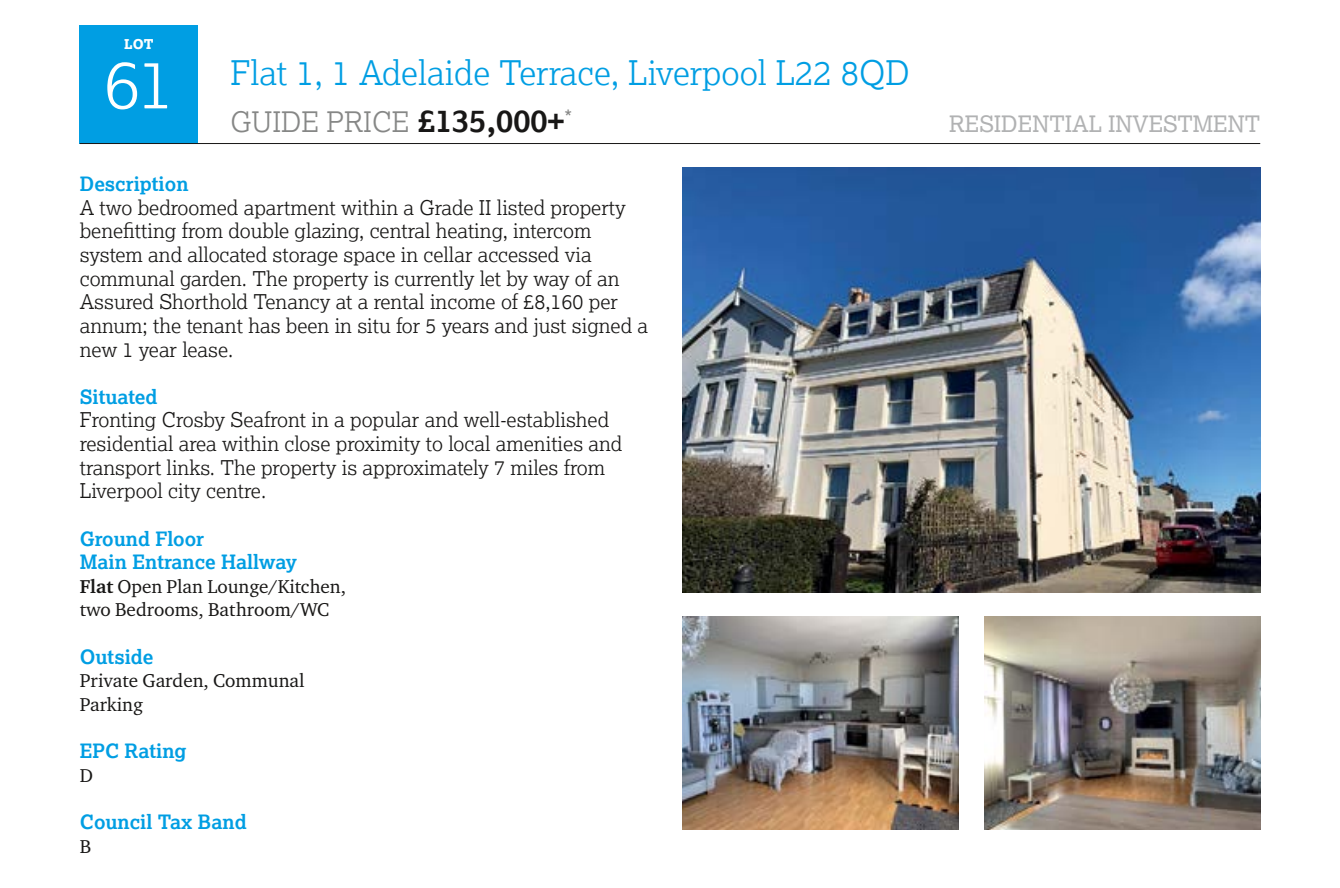
<style>
.page{position:relative;width:1340px;height:888px;background:#fff}
.page>*{position:absolute;margin:0;border:0;box-sizing:border-box;transform-origin:0 0}
.t1{font:300 67.5px "Lexia";color:#fff}
.t2{font:300 33.75px "Lexia";color:#009ee3}
.t3{font:300 28.12px "Lexia";color:#868786}
.t4{font:22.5px "Lexia";color:#b1b2b3}
.t5{font:300 20.25px/23.6px "Lexia";color:#181716}
.t6{font:700 19.8px/23.6px "Lexia";color:#009ee3}
.t7{font:19.12px/23.6px "Charter ITC Pro";color:#181716}
.t8{font:800 13.5px "Lexia";color:#fff}
.s1{font-weight:700;font-size:31.5px;color:#181716}
.s2{font-weight:700}
</style>
<div class="page">
<div style="left:80px;top:26px;width:118px;height:118px;background:#009ee3"></div>
<hr style="left:80px;top:143px;width:1180px;height:1px;background:#181716">
<img style="left:682px;top:616px;width:276px;height:213px">
<img style="left:984px;top:616px;width:276px;height:213px">
<img style="left:682px;top:167px;width:578px;height:426px">
<p class="t8" style="left:124px;top:36px;width:31px">LOT</p>
<h1 class="t1" style="left:104px;top:41px;width:72px">61</h1>
<h2 class="t2" style="left:230px;top:51px;width:680px">Flat 1, 1 Adelaide Terrace, Liverpool L22 8QD</h2>
<h3 class="t3" style="left:230px;top:104px;width:343px">GUIDE PRICE <span class="s1">£135,000+</span><sup>*</sup></h3>
<p class="t4" style="left:949px;top:110px;width:313px">RESIDENTIAL INVESTMENT</p>
<p class="t6" style="left:80px;top:172px;width:110px">Description</p>
<p class="t5" style="left:80px;top:195px;width:570px">A two bedroomed apartment within a Grade II listed property benefitting from double glazing, central heating, intercom system and allocated storage space in cellar accessed via communal garden. The property is currently let by way of an Assured Shorthold Tenancy at a rental income of £8,160 per annum; the tenant has been in situ for 5 years and just signed a new 1 year lease.</p>
<p class="t6" style="left:80px;top:384px;width:79px">Situated</p>
<p class="t5" style="left:80px;top:408px;width:544px">Fronting Crosby Seafront in a popular and well-established residential area within close proximity to local amenities and transport links. The property is approximately 7 miles from Liverpool city centre.</p>
<p class="t6" style="left:80px;top:526px;width:219px">Ground Floor<br>Main Entrance Hallway</p>
<p class="t7" style="left:80px;top:574px;width:268px"><span class="s2">Flat</span> Open Plan Lounge/Kitchen, two Bedrooms, Bathroom/WC</p>
<p class="t6" style="left:80px;top:644px;width:75px">Outside</p>
<p class="t7" style="left:80px;top:668px;width:226px">Private Garden, Communal<br>Parking</p>
<p class="t6" style="left:80px;top:739px;width:108px">EPC Rating</p>
<p class="t7" style="left:80px;top:763px;width:15px">D</p>
<p class="t6" style="left:80px;top:809px;width:168px">Council Tax Band</p>
<p class="t7" style="left:80px;top:834px;width:13px">B</p>
</div>
